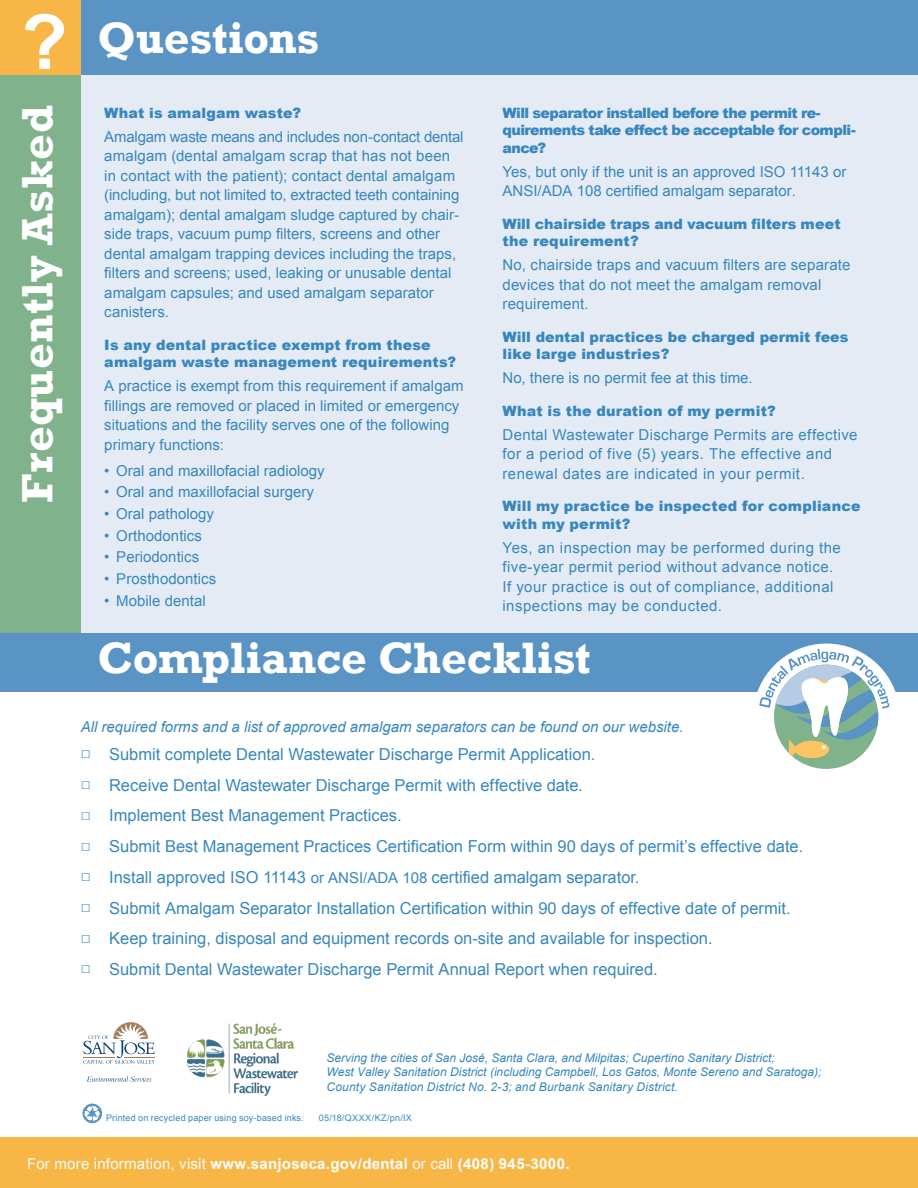
<style>
.page{position:relative;width:918px;height:1188px;background:#fff}
.page>*{position:absolute;margin:0;border:0;box-sizing:border-box;transform-origin:0 0}
.illo_callouts{font:700 45px "Rockwell";color:#fff}
.da-chcklist{font:16.5px/30.8px "Arial";color:#3787bd}
.da-text{font:15px/19.5px "Arial";letter-spacing:.005em;color:#3787bd}
.da-text-2{font:15px/19.5px "Arial";letter-spacing:.03em;color:#3787bd}
.da-text_bullets{font:15px "Arial";color:#3787bd}
.illo_callouts-2{font:italic 15px "Arial";color:#3787bd}
.illo_callouts-3{font:700 15px "Arial";letter-spacing:.02em;color:#fff}
.da-text-3{font:900 14.25px/17.5px "Arial";letter-spacing:.01em;color:#3787bd}
.da-text-4{font:900 14.25px/17.5px "Arial";letter-spacing:-.04em;color:#3787bd}
.illo_callouts-4{font:italic 12px/14.4px "Arial";color:#3787bd}
.cc_sbhead1_green{font:9px "Arial";letter-spacing:.02em;color:#3787bd}
.cc_sbhead1_green-2{font:9px "Arial";letter-spacing:.04em;color:#3787bd}
.s1{font-style:inherit}
.s2{font-size:15px}
.s3{font-weight:400}
</style>
<div class="page">
<div style="left:0;top:1137px;width:918px;height:51px;background:#f8b646"></div>
<div style="left:81px;top:75px;width:837px;height:559px;background:#e4ebf5"></div>
<div style="left:0;top:71px;width:81px;height:565px;background:#80b28b"></div>
<div style="left:81px;top:0;width:837px;height:75px;background:#5994c5"></div>
<div style="left:0;top:0;width:81px;height:75px;background:#f8b646"></div>
<svg style="left:25px;top:14px;width:39px;height:55px"></svg>
<svg style="left:82px;top:1104px;width:20px;height:19px"></svg>
<div style="left:0;top:633px;width:918px;height:58px;background:#5994c5"></div>
<div style="left:753px;top:644px;width:147px;height:146px;border:18px solid #fff;border-radius:50%"></div>
<div style="left:774px;top:665px;width:104px;height:104px;background:#80b28b;border-radius:52px"></div>
<img style="left:188px;top:1024px;width:109px;height:71px">
<svg style="left:83px;top:1022px;width:72px;height:42px"></svg>
<svg style="left:87px;top:1076px;width:64px;height:6px"></svg>
<svg style="left:759px;top:649px;width:131px;height:111px"></svg>
<p class="illo_callouts" style="left:10px;top:503px;width:399px;rotate:-90deg">Frequently Asked</p>
<p class="illo_callouts" style="left:98px;top:11px;width:224px">Questions</p>
<p class="da-text-3" style="left:104px;top:103px;width:198px">What is amalgam waste?</p>
<p class="da-text" style="left:104px;top:127px;width:361px">Amalgam waste means and includes non-contact dental amalgam (dental amalgam scrap that has not been in contact with the patient); contact dental amalgam (including, but not limited to, extracted teeth containing amalgam); dental amalgam sludge captured by chair&shy;side traps, vacuum pump filters, screens and other dental amalgam trapping devices including the traps, filters and screens; used, leaking or unusable dental amalgam capsules; and used amalgam separator canisters.</p>
<p class="da-text-3" style="left:104px;top:335px;width:353px">Is any dental practice exempt from these amalgam waste management requirements?</p>
<p class="da-text" style="left:104px;top:376px;width:361px">A practice is exempt from this requirement if amalgam fillings are removed or placed in limited or emergency situations and the facility serves one of the following primary functions:</p>
<p class="da-text_bullets" style="left:104px;top:460px;width:222px">• Oral and maxillofacial <span class="s1">r</span>adiology</p>
<p class="da-text_bullets" style="left:104px;top:482px;width:211px">• Oral and maxillofacial surgery</p>
<p class="da-text_bullets" style="left:104px;top:504px;width:111px">• Oral pathology</p>
<p class="da-text_bullets" style="left:104px;top:525px;width:99px">• Orthodontics</p>
<p class="da-text_bullets" style="left:104px;top:547px;width:97px">• Periodontics</p>
<p class="da-text_bullets" style="left:104px;top:569px;width:114px">• Prosthodontics</p>
<p class="da-text_bullets" style="left:104px;top:590px;width:103px">• Mobile dental</p>
<p class="da-text-4" style="left:502px;top:103px;width:355px">Will separator installed before the permit re&shy;quirements take effect be acceptable for compli&shy;ance?</p>
<p class="da-text" style="left:502px;top:162px;width:345px">Yes, but only if the unit is an approved ISO 11143 or<br>ANSI/ADA 108 certified amalgam separator.</p>
<p class="da-text-3" style="left:502px;top:215px;width:340px">Will chairside traps and vacuum filters meet the requirement?</p>
<p class="da-text" style="left:502px;top:255px;width:349px">No, chairside traps and vacuum filters are separate devices that do not meet the amalgam removal requirement.</p>
<p class="da-text-3" style="left:502px;top:328px;width:347px">Will dental practices be charged permit fees like large industries?</p>
<p class="da-text" style="left:502px;top:368px;width:252px">No, there is no permit fee at this time.</p>
<p class="da-text-3" style="left:502px;top:402px;width:275px">What is the duration of my permit?</p>
<p class="da-text-2" style="left:502px;top:425px;width:356px">Dental Wastewater Discharge Permits are effective for a period of five (5) years. The effective and renewal dates are indicated in your permit.</p>
<p class="da-text-3" style="left:502px;top:497px;width:360px">Will my practice be inspected for compliance with my permit?</p>
<p class="da-text-2" style="left:502px;top:538px;width:340px">Yes, an inspection may be performed during the five<span class="s1">-</span>year permit period without advance notice.<br>If your practice is out of compliance, additional inspections may be conducted.</p>
<p class="illo_callouts" style="left:98px;top:630px;width:495px">Compliance Checklist</p>
<p class="illo_callouts-2" style="left:81px;top:717px;width:604px">All required forms and a list of approved amalgam separators can be found on our website.</p>
<p class="da-chcklist" style="left:109px;top:739px;width:696px">Submit complete Dental Wastewater Discharge Permit Application.<br>Receive Dental Wastewater Discharge Permit with effective date.<br>Implement Best Management Practices.<br>Submit Best Management Practices Certification Form within 90 days of permit’s effective date.<br>Install approved ISO 11143 <span class="s2">or ANSI/ADA 108</span> certified amalgam separator.<br>Submit Amalgam Separator Installation Certification within <span class="s1">90</span> days of effective date of permit.<br>Keep training, disposal and equipment records on-site and available for inspection.<br>Submit Dental Wastewater Discharge Permit Annual Report when required.</p>
<p class="illo_callouts-4" style="left:327px;top:1051px;width:496px">Serving the cities of San José, Santa Clara, and Milpitas; Cupertino Sanitary District;<br>West Valley Sanitation District (including Campbell, Los Gatos, Monte Sereno and Saratoga);<br>County Sanitation District No. 2-3; and Burbank Sanitary District.</p>
<p class="cc_sbhead1_green" style="left:106px;top:1112px;width:199px">Printed on recycled paper using soy-based inks.</p>
<p class="cc_sbhead1_green-2" style="left:319px;top:1112px;width:95px">05/18/QXXX/KZ/pn/IX</p>
<p class="illo_callouts-3" style="left:27px;top:1154px;width:544px"><span class="s3">For more information, visit</span> www.sanjoseca.gov/dental <span class="s3">or call</span> (408) 945-3000.</p>
</div>
